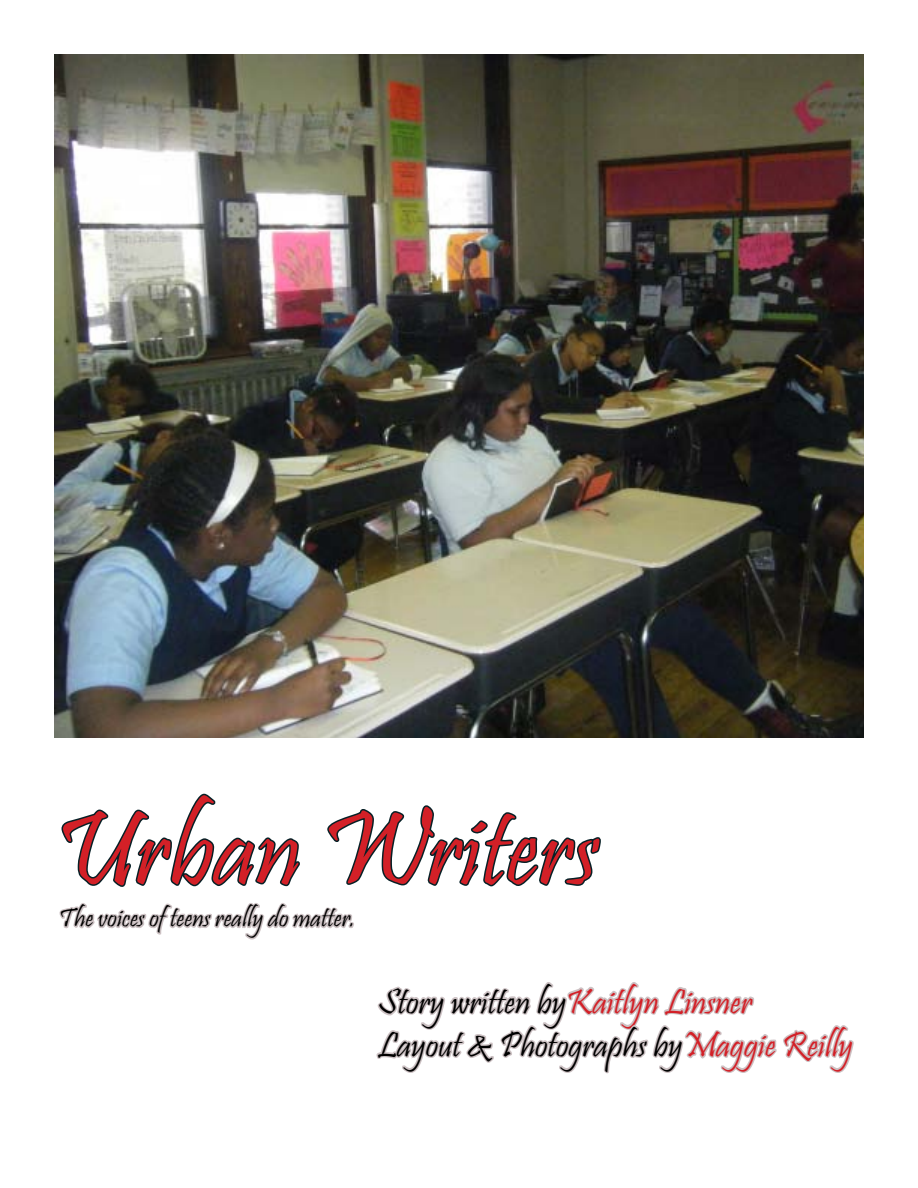
<style>
.page{position:relative;width:918px;height:1188px;background:#fff}
.page>*{position:absolute;margin:0;border:0;box-sizing:border-box;transform-origin:0 0}
.t1{font:108px "Pristina";color:#d32027}
.t2{font:36px/43.2px "Pristina";color:#000}
.t3{font:27px "Pristina";color:#000}
.s1{color:#d32027}
</style>
<div class="page">
<img style="left:54px;top:54px;width:810px;height:684px">
<svg style="left:59px;top:793px;width:795px;height:281px"></svg>
<h1 class="t1" style="left:54px;top:790px;width:546px">Urban Writers</h1>
<p class="t3" style="left:59px;top:903px;width:298px">The voices of teens really do matter.</p>
<p class="t2" style="left:378px;top:984px;width:477px">Story written by<span class="s1">Kaitlyn Linsner<br></span>Layout &amp; Photographs by<span class="s1">Maggie Reilly</span></p>
</div>
